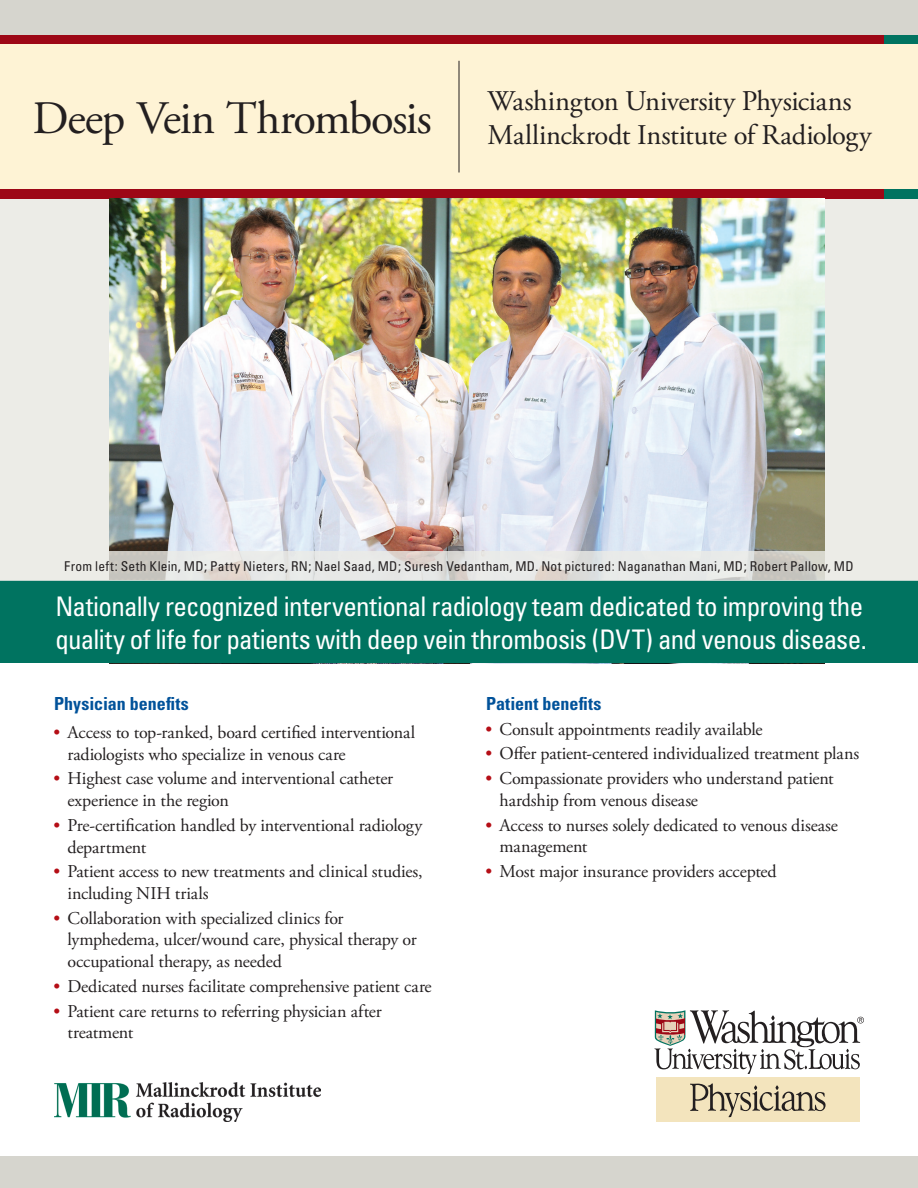
<style>
.page{position:relative;width:918px;height:1188px;background:#fff}
.page>*{position:absolute;margin:0;border:0;box-sizing:border-box;transform-origin:0 0}
.t1{font:28.5px/34.2px "Adobe Garamond Pro";letter-spacing:-.01em;color:#231f20}
.t2{font:condensed 27px/32.4px "Univers";letter-spacing:-.025em;color:#fff}
.t3{font:18px/21.6px "Adobe Garamond Pro";letter-spacing:-.01em;color:#231f20}
.t4{font:700 condensed 18px "Univers";color:#01529a}
.t5{font:condensed 13.5px "Univers";letter-spacing:.015em;color:#231f20}
.s1{font-family:"Univers";font-stretch:condensed;font-size:16.5px;color:#b50e16}
</style>
<div class="page">
<div style="left:0;top:194px;width:918px;height:386px;background:#ecece7"></div>
<div style="left:0;top:44px;width:918px;height:145px;background:#fef3d5"></div>
<div style="left:0;top:35px;width:884px;height:9px;background:#9d0716"></div>
<div style="left:884px;top:35px;width:34px;height:9px;background:#007360"></div>
<div style="left:0;top:189px;width:884px;height:10px;background:#9d0716"></div>
<div style="left:884px;top:189px;width:34px;height:10px;background:#007360"></div>
<hr style="left:459px;top:61px;width:1px;height:111px;background:#231f20">
<div style="left:0;top:0;width:918px;height:35px;background:#d6d5ce"></div>
<div style="left:656px;top:1077px;width:203px;height:45px;background:#f3e4bd"></div>
<svg style="left:690px;top:1083px;width:136px;height:34px"></svg>
<svg style="left:654px;top:1010px;width:210px;height:64px"></svg>
<img style="left:54px;top:1083px;width:266px;height:39px">
<div style="left:0;top:1157px;width:918px;height:31px;background:#d6d5ce"></div>
<img style="left:109px;top:199px;width:715px;height:352px">
<div style="left:0;top:580px;width:918px;height:83px;background:#007360"></div>
<svg style="left:109px;top:551px;width:716px;height:29px"></svg>
<h1 class="t1" style="left:33px;top:85px;width:841px;text-indent:455px">Washington University Physicians<br><sup>Deep</sup> <sup>Vein</sup> <sup>Thrombosis</sup> Mallinckrodt Institute of Radiology</h1>
<p class="t5" style="left:64px;top:558px;width:791px">From left: Seth Klein, MD; Patty Nieters, RN; Nael Saad, MD; Suresh Vedantham, MD. Not pictured: Naganathan Mani, MD; Robert Pallow, MD</p>
<h2 class="t2" style="left:55px;top:590px;width:813px">Nationally recognized interventional radiology team dedicated to improving the quality of life for patients with deep vein thrombosis (DVT) and venous disease.</h2>
<p class="t4" style="left:54px;top:692px;width:136px">Physician benefits</p>
<p class="t3" style="left:68px;top:722px;width:349px;text-indent:-14px"><span class="s1">•</span> Access to top-ranked, board certified interventional radiologists who specialize in venous care</p>
<p class="t3" style="left:68px;top:769px;width:327px;text-indent:-14px"><span class="s1">•</span> Highest case volume and interventional catheter experience in the region</p>
<p class="t3" style="left:68px;top:815px;width:356px;text-indent:-14px"><span class="s1">•</span> Pre-certification handled by interventional radiology department</p>
<p class="t3" style="left:68px;top:862px;width:357px;text-indent:-14px"><span class="s1">•</span> Patient access to new treatments and clinical studies, including NIH trials</p>
<p class="t3" style="left:68px;top:908px;width:351px;text-indent:-14px"><span class="s1">•</span> Collaboration with specialized clinics for lymphedema, ulcer/wound care, physical therapy or occupational therapy, as needed</p>
<p class="t3" style="left:54px;top:976px;width:379px"><span class="s1">•</span> Dedicated nurses facilitate comprehensive patient care</p>
<p class="t3" style="left:68px;top:1001px;width:316px;text-indent:-14px"><span class="s1">•</span> Patient care returns to referring physician after treatment</p>
<p class="t4" style="left:486px;top:692px;width:117px">Patient benefits</p>
<p class="t3" style="left:486px;top:719px;width:278px"><span class="s1">•</span> Consult appointments readily available</p>
<p class="t3" style="left:486px;top:744px;width:375px"><span class="s1">•</span> Offer patient-centered individualized treatment plans</p>
<p class="t3" style="left:500px;top:768px;width:336px;text-indent:-14px"><span class="s1">•</span> Compassionate providers who understand patient hardship from venous disease</p>
<p class="t3" style="left:500px;top:815px;width:340px;text-indent:-14px"><span class="s1">•</span> Access to nurses solely dedicated to venous disease management</p>
<p class="t3" style="left:486px;top:861px;width:292px"><span class="s1">•</span> Most major insurance providers accepted</p>
</div>
